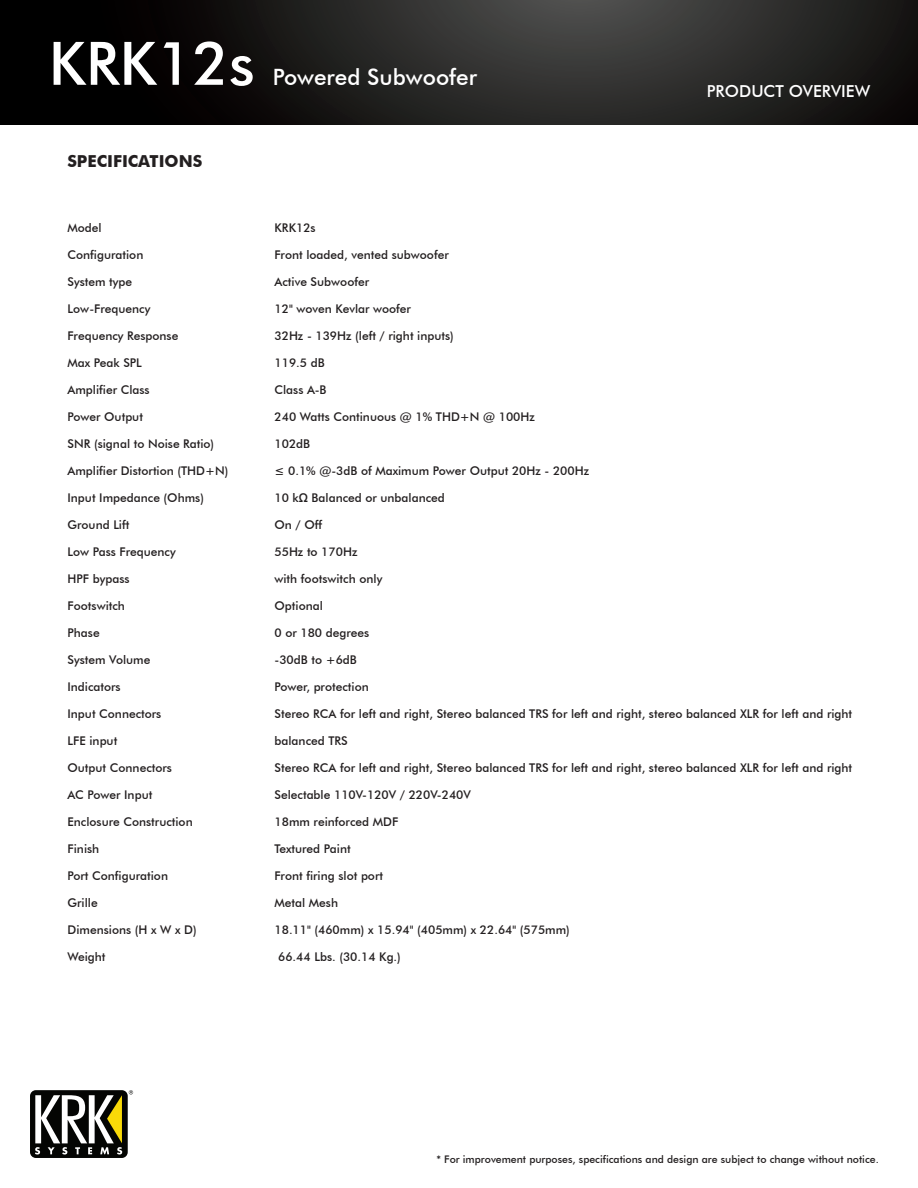
<style>
.page{position:relative;width:918px;height:1188px;background:#fff}
.page>*{position:absolute;margin:0;border:0;box-sizing:border-box;transform-origin:0 0}
.t1{font:500 60px "Futura BT";color:#fff}
.t2{font:500 22.5px "Futura BT";color:#fff}
.t3{font:500 16.5px "Futura BT";color:#fff}
.t4{font:700 16.5px "Futura BT";color:#231f20}
.t5{font:500 12px "Futura BT";color:#231f20}
.t6{font:500 10.5px "Futura BT";color:#231f20}
</style>
<div class="page">
<svg style="left:0;top:0;width:918px;height:124px;background:#1f1e1d"></svg>
<div style="left:30px;top:1090px;width:98px;height:68px;background:#040503;border-radius:6px"></div>
<svg style="left:129px;top:1090px;width:4px;height:5px"></svg>
<svg style="left:35px;top:1095px;width:87px;height:60px"></svg>
<h1 class="t1" style="left:49px;top:27px;width:208px">KRK12s</h1>
<h2 class="t2" style="left:273px;top:63px;width:206px">Powered Subwoofer</h2>
<h3 class="t3" style="left:707px;top:81px;width:165px">PRODUCT OVERVIEW</h3>
<h3 class="t4" style="left:67px;top:152px;width:137px">SPECIFICATIONS</h3>
<p class="t5" style="left:68px;top:220px;width:36px">Model</p>
<p class="t5" style="left:68px;top:247px;width:77px">Configuration</p>
<p class="t5" style="left:68px;top:274px;width:66px">System type</p>
<p class="t5" style="left:68px;top:301px;width:84px">Low-Frequency</p>
<p class="t5" style="left:68px;top:328px;width:112px">Frequency Response</p>
<p class="t5" style="left:68px;top:355px;width:76px">Max Peak SPL</p>
<p class="t5" style="left:68px;top:382px;width:84px">Amplifier Class</p>
<p class="t5" style="left:68px;top:409px;width:77px">Power Output</p>
<p class="t5" style="left:68px;top:436px;width:148px">SNR (signal to Noise Ratio)</p>
<p class="t5" style="left:68px;top:463px;width:162px">Amplifier Distortion (THD+N)</p>
<p class="t5" style="left:68px;top:490px;width:138px">Input Impedance (Ohms)</p>
<p class="t5" style="left:68px;top:517px;width:63px">Ground Lift</p>
<p class="t5" style="left:68px;top:544px;width:110px">Low Pass Frequency</p>
<p class="t5" style="left:68px;top:571px;width:64px">HPF bypass</p>
<p class="t5" style="left:68px;top:598px;width:59px">Footswitch</p>
<p class="t5" style="left:68px;top:625px;width:34px">Phase</p>
<p class="t5" style="left:68px;top:652px;width:84px">System Volume</p>
<p class="t5" style="left:68px;top:679px;width:55px">Indicators</p>
<p class="t5" style="left:68px;top:706px;width:95px">Input Connectors</p>
<p class="t5" style="left:68px;top:733px;width:51px">LFE input</p>
<p class="t5" style="left:68px;top:760px;width:106px">Output Connectors</p>
<p class="t5" style="left:68px;top:787px;width:86px">AC Power Input</p>
<p class="t5" style="left:68px;top:814px;width:127px">Enclosure Construction</p>
<p class="t5" style="left:68px;top:841px;width:33px">Finish</p>
<p class="t5" style="left:68px;top:868px;width:102px">Port Configuration</p>
<p class="t5" style="left:68px;top:895px;width:32px">Grille</p>
<p class="t5" style="left:68px;top:922px;width:131px">Dimensions (H x W x D)</p>
<p class="t5" style="left:68px;top:949px;width:40px">Weight</p>
<p class="t5" style="left:275px;top:220px;width:43px">KRK12s</p>
<p class="t5" style="left:275px;top:247px;width:176px">Front loaded, vented subwoofer</p>
<p class="t5" style="left:275px;top:274px;width:96px">Active Subwoofer</p>
<p class="t5" style="left:275px;top:301px;width:138px">12" woven Kevlar woofer</p>
<p class="t5" style="left:275px;top:328px;width:181px">32Hz - 139Hz (left / right inputs)</p>
<p class="t5" style="left:275px;top:355px;width:52px">119.5 dB</p>
<p class="t5" style="left:275px;top:382px;width:54px">Class A-B</p>
<p class="t5" style="left:275px;top:409px;width:262px">240 Watts Continuous @ 1% THD+N @ 100Hz</p>
<p class="t5" style="left:275px;top:436px;width:37px">102dB</p>
<p class="t5" style="left:275px;top:463px;width:316px">≤ 0.1% @-3dB of Maximum Power Output 20Hz - 200Hz</p>
<p class="t5" style="left:275px;top:490px;width:172px">10 kΩ Balanced or unbalanced</p>
<p class="t5" style="left:275px;top:517px;width:49px">On / Off</p>
<p class="t5" style="left:275px;top:544px;width:84px">55Hz to 170Hz</p>
<p class="t5" style="left:275px;top:571px;width:109px">with footswitch only</p>
<p class="t5" style="left:275px;top:598px;width:50px">Optional</p>
<p class="t5" style="left:275px;top:625px;width:96px">0 or 180 degrees</p>
<p class="t5" style="left:275px;top:652px;width:84px">-30dB to +6dB</p>
<p class="t5" style="left:275px;top:679px;width:96px">Power, protection</p>
<p class="t5" style="left:275px;top:706px;width:579px">Stereo RCA for left and right, Stereo balanced TRS for left and right, stereo balanced XLR for left and right</p>
<p class="t5" style="left:275px;top:733px;width:75px">balanced TRS</p>
<p class="t5" style="left:275px;top:760px;width:579px">Stereo RCA for left and right, Stereo balanced TRS for left and right, stereo balanced XLR for left and right</p>
<p class="t5" style="left:275px;top:787px;width:198px">Selectable 110V-120V / 220V-240V</p>
<p class="t5" style="left:275px;top:814px;width:125px">18mm reinforced MDF</p>
<p class="t5" style="left:275px;top:841px;width:78px">Textured Paint</p>
<p class="t5" style="left:275px;top:868px;width:110px">Front firing slot port</p>
<p class="t5" style="left:275px;top:895px;width:65px">Metal Mesh</p>
<p class="t5" style="left:275px;top:922px;width:297px">18.11" (460mm) x 15.94" (405mm) x 22.64" (575mm)</p>
<p class="t5" style="left:278px;top:949px;width:124px">66.44 Lbs. (30.14 Kg.)</p>
<p class="t6" style="left:436px;top:1152px;width:444px">* For improvement purposes, specifications and design are subject to change without notice.</p>
</div>
